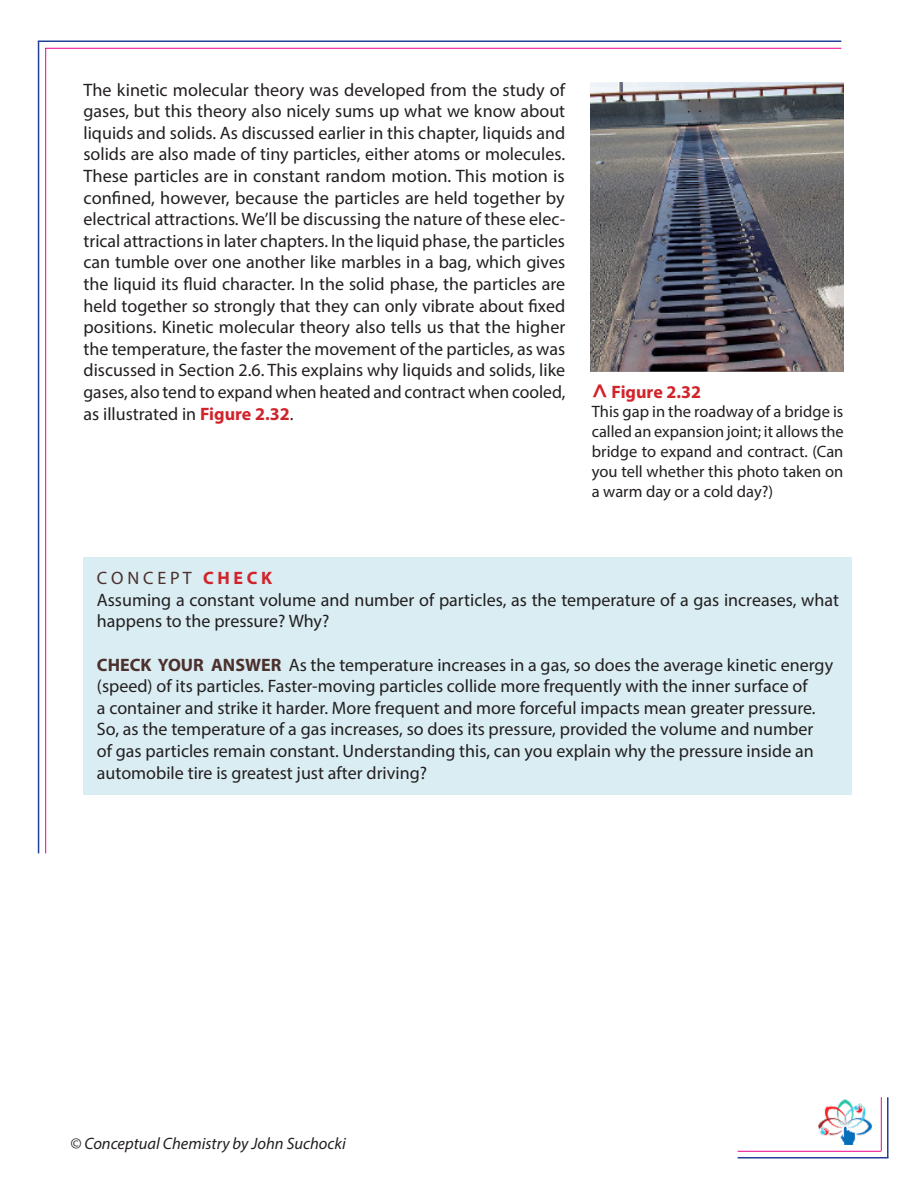
<style>
.page{position:relative;width:918px;height:1188px;background:#fff}
.page>*{position:absolute;margin:0;border:0;box-sizing:border-box;transform-origin:0 0}
.Concept_Check{font:18px/21.6px "Myriad Pro";color:#231f20}
.Concept_Check-2{font:18px "Myriad Pro";color:#4c302c}
.t1{font:700 18px "Myriad Pro";color:#d1232a}
.t2{font:16.5px/19.8px "Myriad Pro";color:#231f20;text-align:justify}
.t3{font:italic 16.5px "Myriad Pro";color:#231f20}
.s1{font-weight:700;color:#d1232a}
.s2{font-size:27px}
.s3{font-weight:700;color:#4c302c}
</style>
<div class="page">
<img style="left:818px;top:1099px;width:53px;height:45px">
<hr style="left:38px;top:41px;width:1px;height:812px;background:#223f99">
<hr style="left:38px;top:40px;width:803px;height:2px;background:#223f99">
<hr style="left:45px;top:48px;width:1px;height:805px;background:#ed028c">
<hr style="left:45px;top:48px;width:796px;height:1px;background:#ed028c">
<hr style="left:887px;top:1097px;width:2px;height:61px;background:#223f99">
<hr style="left:738px;top:1157px;width:151px;height:2px;background:#223f99">
<hr style="left:881px;top:1097px;width:1px;height:54px;background:#ed028c">
<hr style="left:738px;top:1151px;width:143px;height:1px;background:#ed028c">
<div style="left:83px;top:557px;width:769px;height:238px;background:#d9edf3"></div>
<img style="left:591px;top:82px;width:252px;height:290px">
<p class="Concept_Check" style="left:84px;top:78px;width:483px;text-align:justify">The kinetic molecular theory was developed from the study of gases, but this theory also nicely sums up what we know about liquids and solids. As discussed earlier in this chapter, liquids and solids are also made of tiny particles, either atoms or molecules.<br>These particles are in constant random motion. This motion is confined, however, because the particles are held together by electrical attractions. We’ll be discussing the nature of these elec&shy;trical attractions in later chapters. In the liquid phase, the particles can tumble over one another like marbles in a bag, which gives the liquid its fluid character. In the solid phase, the particles are held together so strongly that they can only vibrate about fixed positions. Kinetic molecular theory also tells us that the higher the temperature, the faster the movement of the particles, as was discussed in Section 2.6. This explains why liquids and solids, like gases, also tend to expand when heated and contract when cooled, as illustrated in <span class="s1">Figure 2.32</span>.</p>
<p class="t1" style="left:592px;top:380px;width:111px"><span class="s2">^</span> Figure 2.32</p>
<p class="t2" style="left:592px;top:402px;width:253px">This gap in the roadway of a bridge is called an expansion joint; it allows the bridge to expand and contract. (Can you tell whether this photo taken on a warm day or a cold day?)</p>
<p class="Concept_Check-2" style="left:97px;top:567px;width:177px">C O N C E P T <span class="s1">C H E C K</span></p>
<p class="Concept_Check" style="left:97px;top:589px;width:744px">Assuming a constant volume and number of particles, as the temperature of a gas increases, what happens to the pressure? Why?</p>
<p class="Concept_Check" style="left:97px;top:654px;width:738px"><span class="s3">CHECK YOUR ANSWER</span> As the temperature increases in a gas, so does the average kinetic energy (speed) of its particles. Faster-moving particles collide more frequently with the inner surface of<br>a container and strike it harder. More frequent and more forceful impacts mean greater pressure.<br>So, as the temperature of a gas increases, so does its pressure, provided the volume and number<br>of gas particles remain constant. Understanding this, can you explain why the pressure inside an automobile tire is greatest just after driving?</p>
<p class="t3" style="left:70px;top:1134px;width:277px">© Conceptual Chemistry by John Suchocki</p>
</div>
